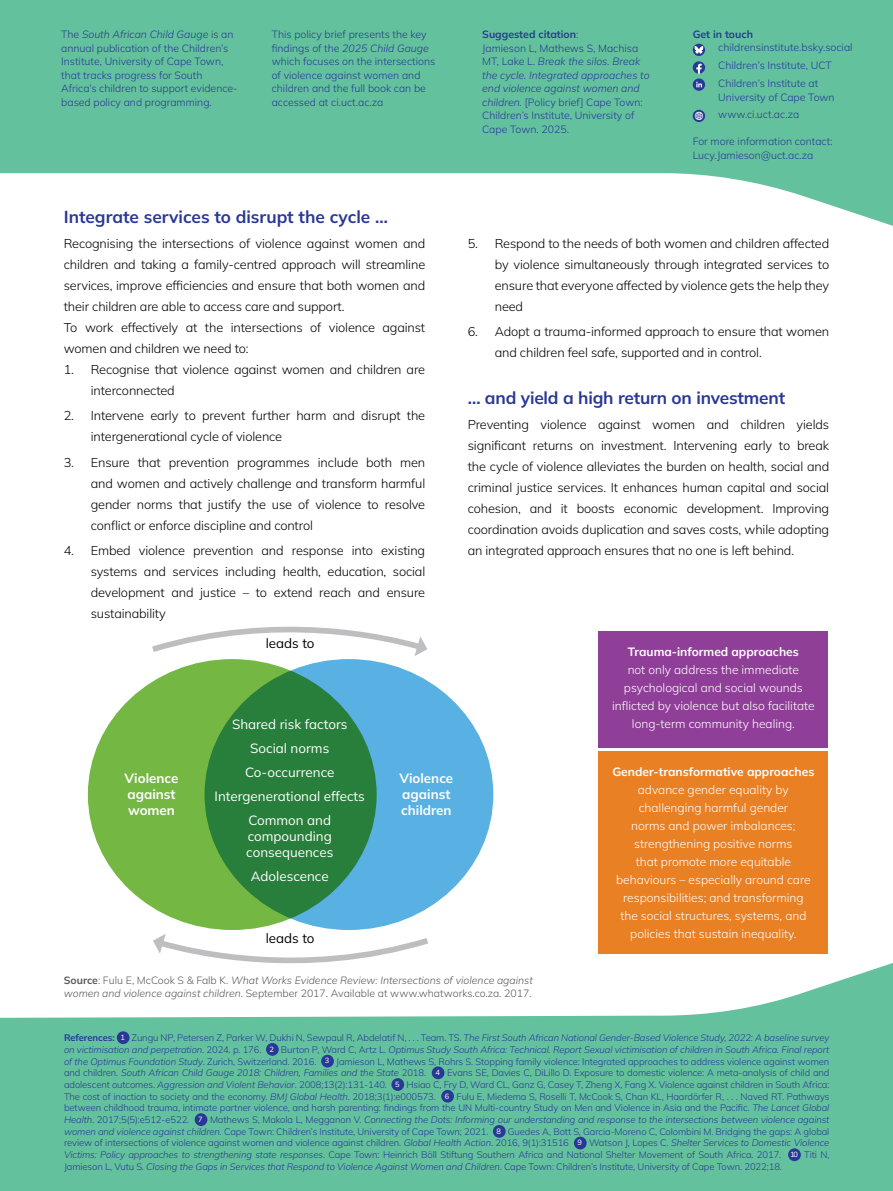
<style>
.page{position:relative;width:893px;height:1191px;background:#63c29d}
.page>*{position:absolute;margin:0;border:0;box-sizing:border-box;transform-origin:0 0}
.t1{font:700 17.25px "Mulish";letter-spacing:-.005em;color:#293896}
.t2{font:13.35px/24px "Mulish";color:#fff;text-align:center}
.t3{font:700 13.35px/16px "Mulish";color:#fff}
.t4{font:13.35px "Mulish";color:#000}
.t5{font:300 12.75px/21px "Mulish";letter-spacing:-.01em;color:#000}
.t6{font:300 12px/18px "Mulish";color:#fff;text-align:center}
.t7{font:700 12px "Mulish";color:#fff}
.t8{font:300 10.5px/13.5px "Mulish";color:#293896}
.t9{font:italic 300 10.5px/12.6px "Mulish";color:#58595b}
.t10{font:700 10.5px "Mulish";color:#293896}
.t11{font:300 9.45px/11.7px "Mulish";letter-spacing:-.01em;color:#293896;text-align:justify}
.s1{font-style:italic}
.s2{font-weight:700}
.s3{font-weight:700;font-style:normal}
.s4{font-style:normal}
.s5{font-weight:400;font-size:7.5px;color:#fff}
.s6{font-weight:400;font-size:7.65px;color:#fff}
</style>
<div class="page">
<div style="left:0;top:173px;width:893px;height:844px;background:#fff"></div>
<div style="left:117px;top:1031px;width:13px;height:13px;background:#293896;border-radius:50%"></div>
<div style="left:266px;top:1043px;width:13px;height:12px;background:#293896;border-radius:50%"></div>
<div style="left:321px;top:1054px;width:13px;height:13px;background:#293896;border-radius:50%"></div>
<div style="left:432px;top:1066px;width:12px;height:13px;background:#293896;border-radius:50%"></div>
<div style="left:391px;top:1078px;width:13px;height:13px;background:#293896;border-radius:50%"></div>
<div style="left:441px;top:1089px;width:13px;height:13px;background:#293896;border-radius:50%"></div>
<div style="left:195px;top:1113px;width:12px;height:13px;background:#293896;border-radius:50%"></div>
<div style="left:493px;top:1125px;width:13px;height:12px;background:#293896;border-radius:50%"></div>
<div style="left:574px;top:1136px;width:13px;height:13px;background:#293896;border-radius:50%"></div>
<div style="left:788px;top:1148px;width:13px;height:13px;background:#293896;border-radius:50%"></div>
<svg style="left:693px;top:44px;width:12px;height:12px"></svg>
<svg style="left:694px;top:46px;width:9px;height:9px"></svg>
<svg style="left:693px;top:61px;width:12px;height:13px"></svg>
<svg style="left:693px;top:78px;width:12px;height:13px"></svg>
<svg style="left:696px;top:82px;width:6px;height:5px"></svg>
<svg style="left:693px;top:110px;width:12px;height:12px"></svg>
<svg style="left:695px;top:112px;width:8px;height:8px"></svg>
<div style="left:88px;top:659px;width:289px;height:271px;background:#74b743;border-radius:50%"></div>
<svg style="left:205px;top:659px;width:288px;height:271px;background:#40978e"></svg>
<svg style="left:146px;top:625px;width:281px;height:31px;background:#f2f2f3"></svg>
<svg style="left:153px;top:933px;width:281px;height:34px;background:#f3f3f4"></svg>
<div style="left:599px;top:631px;width:229px;height:117px;background:#903f98"></div>
<div style="left:599px;top:751px;width:229px;height:202px;background:#ea8024"></div>
<p class="t8" style="left:61px;top:27px;width:178px">The <span class="s1">South African Child Gauge</span> is an annual publication of the Children’s Institute, University of Cape Town, that tracks progress for South Africa’s children to support evidence&shy;based policy and programming.</p>
<p class="t8" style="left:272px;top:27px;width:165px">This policy brief presents the key findings of the <span class="s1">2025 Child Gauge </span>which focuses on the intersections of violence against women and children and the full book can be accessed at ci.uct.ac.za</p>
<p class="t8" style="left:482px;top:27px;width:169px"><span class="s2">Suggested citation</span>:<br>Jamieson L, Mathews S, Machisa<br>MT, Lake L. <span class="s1">Break the silos. Break the cycle. Integrated approaches to end violence against women and children.</span> [Policy brief] Cape Town:<br>Children’s Institute, University of<br>Cape Town. 2025.</p>
<p class="t10" style="left:693px;top:27px;width:62px">Get in touch</p>
<p class="t8" style="left:718px;top:39px;width:136px;line-height:17.7px">childrensinstitute.bsky.social<br>Children’s Institute, UCT<br>Children’s Institute at</p>
<p class="t8" style="left:718px;top:88px;width:118px;line-height:17.7px">University of Cape Town www.ci.uct.ac.za</p>
<p class="t8" style="left:693px;top:134px;width:141px">For more information contact:<br>Lucy.Jamieson@uct.ac.za</p>
<h1 class="t1" style="left:64px;top:204px;width:326px">Integrate services to disrupt the cycle …</h1>
<p class="t5" style="left:64px;top:232px;width:363px">Recognising the intersections of violence against women and children and taking a family-centred approach will streamline services, improve efficiencies and ensure that both women and their children are able to access care and support.<br>To work effectively at the intersections of violence against women and children we need to:</p>
<h3 class="t5" style="left:91px;top:358px;width:336px;text-indent:-27px">1. Recognise that violence against women and children are interconnected</h3>
<h3 class="t5" style="left:91px;top:405px;width:336px;text-indent:-27px">2. Intervene early to prevent further harm and disrupt the intergenerational cycle of violence</h3>
<h3 class="t5" style="left:91px;top:451px;width:336px;text-align:justify;text-indent:-27px">3. Ensure that prevention programmes include both men and women and actively challenge and transform harmful gender norms that justify the use of violence to resolve conflict or enforce discipline and control</h3>
<h3 class="t5" style="left:91px;top:539px;width:336px;text-align:justify;text-indent:-27px">4. Embed violence prevention and response into existing systems and services including health, education, social development and justice – to extend reach and ensure sustainability</h3>
<h3 class="t5" style="left:495px;top:232px;width:336px;text-align:justify;text-indent:-27px">5. Respond to the needs of both women and children affected by violence simultaneously through integrated services to ensure that everyone affected by violence gets the help they need</h3>
<h3 class="t5" style="left:495px;top:321px;width:336px;text-indent:-27px">6. Adopt a trauma-informed approach to ensure that women and children feel safe, supported and in control.</h3>
<h1 class="t1" style="left:468px;top:385px;width:319px">… and yield a high return on investment</h1>
<p class="t5" style="left:468px;top:413px;width:363px;text-align:justify">Preventing violence against women and children yields significant returns on investment. Intervening early to break the cycle of violence alleviates the burden on health, social and criminal justice services. It enhances human capital and social cohesion, and it boosts economic development. Improving coordination avoids duplication and saves costs, while adopting an integrated approach ensures that no one is left behind.</p>
<h2 class="t4" style="left:266px;top:634px;width:50px">leads to</h2>
<h2 class="t2" style="left:215px;top:711px;width:152px">Shared risk factors<br>Social norms<br>Co-occurrence<br>Intergenerational effects<br>Common and</h2>
<h2 class="t2" style="left:246px;top:827px;width:89px;line-height:16px;text-align:left">compounding consequences</h2>
<h2 class="t2" style="left:251px;top:863px;width:79px">Adolescence</h2>
<h2 class="t3" style="left:125px;top:770px;width:55px">Violence against women</h2>
<h2 class="t3" style="left:399px;top:770px;width:55px">Violence against children</h2>
<h2 class="t4" style="left:266px;top:929px;width:50px">leads to</h2>
<p class="t9" style="left:64px;top:973px;width:471px"><span class="s3">Source</span><span class="s4">: Fulu E, McCook S &amp; Falb K.</span> What Works Evidence Review: Intersections of violence against women and violence against children<span class="s4">. September 2017. Available at www.whatworks.co.za. 2017.</span></p>
<p class="t7" style="left:628px;top:643px;width:172px">Trauma-informed approaches</p>
<p class="t6" style="left:612px;top:660px;width:204px">not only address the immediate psychological and social wounds inflicted by violence but also facilitate long-term community healing.</p>
<p class="t7" style="left:612px;top:763px;width:203px">Gender-transformative approaches</p>
<p class="t6" style="left:616px;top:780px;width:196px">advance gender equality by challenging harmful gender<br>norms and power imbalances; strengthening positive norms<br>that promote more equitable behaviours – especially around care responsibilities; and transforming the social structures, systems, and policies that sustain inequality.</p>
<p class="t11" style="left:64px;top:1031px;width:767px"><span class="s2">References:</span> <span class="s5">1</span> Zungu NP, Petersen Z, Parker W, Dukhi N, Sewpaul R, Abdelatif N, . . . Team. TS. <span class="s1">The First South African National Gender-Based Violence Study, 2022: A baseline survey on victimisation and perpetration</span>. 2024. p. 176. <span class="s5">2</span> Burton P, Ward C, Artz L. <span class="s1">Optimus Study South Africa: Technical. Report Sexual victimisation of children in South Africa. Final report of the Optimus Foundation Study</span>. Zurich, Switzerland. 2016. <span class="s5">3</span> Jamieson L, Mathews S, Rohrs S. Stopping family violence: Integrated approaches to address violence against women and children. <span class="s1">South African Child Gauge 2018: Children, Families and the State</span> 2018. <span class="s5">4</span> Evans SE, Davies C, DiLillo D. Exposure to domestic violence: A meta-analysis of child and adolescent outcomes. <span class="s1">Aggression and Violent Behavior</span>. 2008;13(2):131-140. <span class="s5">5</span> Hsiao C, Fry D, Ward CL, Ganz G, Casey T, Zheng X, Fang X. Violence against children in South Africa:<br>The cost of inaction to society and the economy. <span class="s1">BMJ Global Health</span>. 2018;3(1):e000573. <span class="s5">6</span> Fulu E, Miedema S, Roselli T, McCook S, Chan KL, Haardörfer R, . . . Naved RT. Pathways between childhood trauma, intimate partner violence, and harsh parenting: findings from the UN Multi-country Study on Men and Violence in Asia and the Pacific. <span class="s1">The Lancet Global Health</span>. 2017;5(5):e512-e522. <span class="s5">7</span> Mathews S, Makola L, Megganon V. <span class="s1">Connecting the Dots: Informing our understanding and response to the intersections between violence against women and violence against children.</span> Cape Town: Children’s Institute, University of Cape Town; 2021. <span class="s6">8</span> Guedes A, Bott S, Garcia-Moreno C, Colombini M. Bridging the gaps: A global review of intersections of violence against women and violence against children. <span class="s1">Global Health Action</span>. 2016, 9(1):31516 <span class="s6">9</span> Watson J, Lopes C. <span class="s1">Shelter Services to Domestic Violence Victims: Policy approaches to strengthening state responses</span>. Cape Town: Heinrich Böll Stiftung Southern Africa and National Shelter Movement of South Africa. 2017. <span class="s5">10</span> Titi N, Jamieson L, Vutu S. <span class="s1">Closing the Gaps in Services that Respond to Violence Against Women and Children</span>. Cape Town: Children’s Institute, University of Cape Town. 2022;18.</p>
</div>
